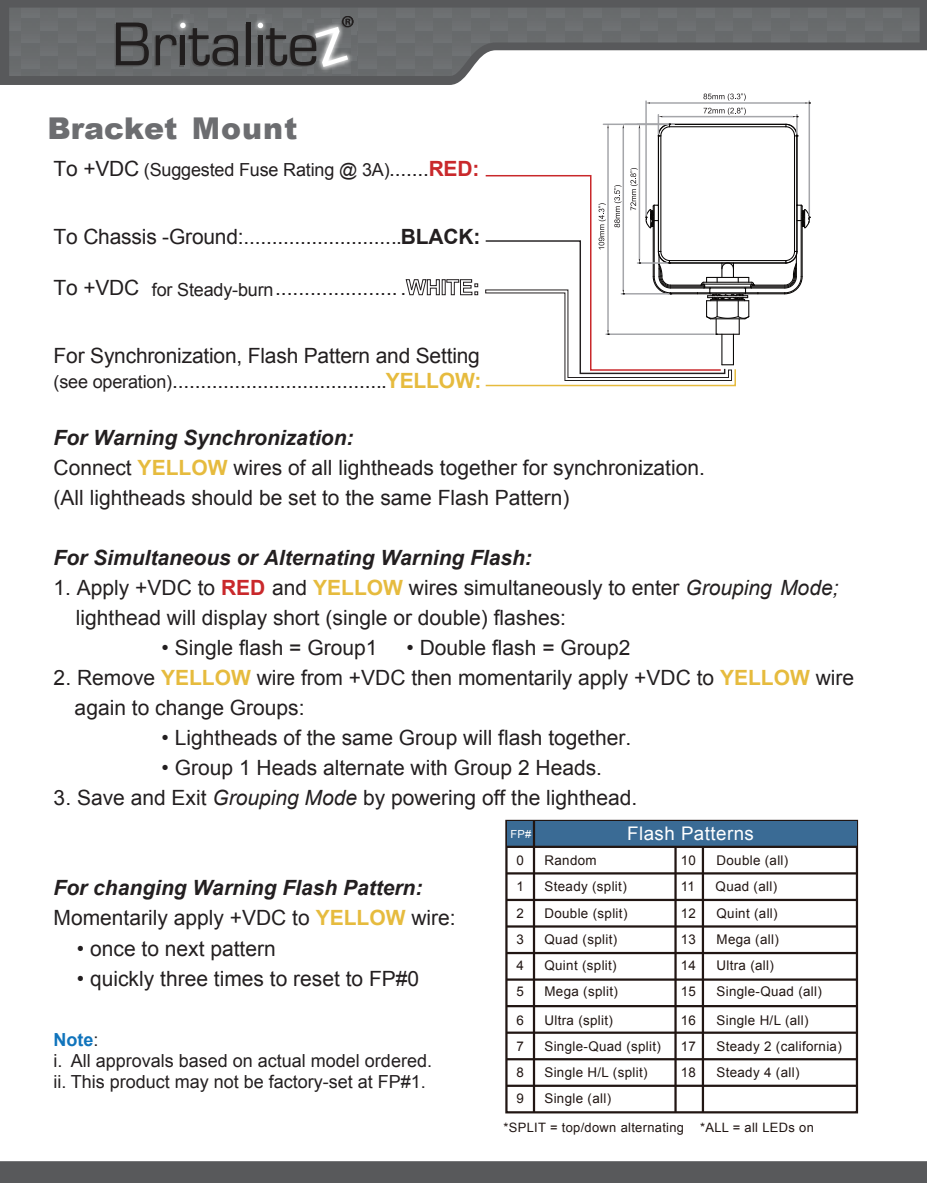
<style>
.page{position:relative;width:927px;height:1183px;background:#fff}
.page>*{position:absolute;margin:0;border:0;box-sizing:border-box;transform-origin:0 0}
.t1{font:900 30px "Arial";color:#6c6d70}
.t2{font:21px/30px "Arial";color:#231f20}
.t3{font:italic 700 21px/30px "Arial";color:#231f20}
.t4{font:18.6px "Arial";letter-spacing:.025em;color:#fff}
.t5{font:18px/21px "Arial";color:#231f20}
.t6{font:13.5px "Arial";letter-spacing:.025em;color:#211613}
.t7{font:12.9px "Arial";letter-spacing:.025em;color:#211613}
.t8{font:11.1px "Arial";color:#fff}
.s1{font-size:21px}
.s2{font-weight:700;font-size:21px;color:#c9282b}
.s3{font-weight:700}
.s4{font-size:18px}
.s5{font-weight:700;color:#fff}
.s6{font-weight:700;color:#e6bb3e}
.s7{font-weight:700;font-style:italic}
.s8{font-weight:700;color:#c9282b}
.s9{font-style:italic}
.s10{font-weight:400;font-style:normal}
.s11{font-style:normal;color:#e6bb3e}
.s12{font-weight:700;color:#1074bc}
</style>
<div class="page">
<svg style="left:405px;top:279px;width:35px;height:16px"></svg>
<svg style="left:446px;top:279px;width:32px;height:16px"></svg>
<svg style="left:0;top:0;width:927px;height:85px;fill:#6a6c6e"></svg>
<hr style="left:245px;top:24px;width:4px;height:42px;background:#5a5b5c">
<div style="left:246px;top:23px;width:5px;height:42px;background:#211e1e"></div>
<hr style="left:257px;top:37px;width:4px;height:29px;background:#5a5b5c">
<img style="left:307px;top:19px;width:50px;height:56px">
<img style="left:173px;top:15px;width:21px;height:8px">
<svg style="left:115px;top:23px;width:123px;height:44px;background:#535455"></svg>
<img style="left:250px;top:15px;width:21px;height:21px">
<svg style="left:258px;top:16px;width:95px;height:51px;background:#6f7072"></svg>
<div style="left:0;top:1161px;width:927px;height:21px;background:#58595b"></div>
<hr style="left:658px;top:136px;width:1px;height:115px;background:#080605">
<hr style="left:660px;top:136px;width:1px;height:115px;background:#080605">
<hr style="left:794px;top:136px;width:1px;height:115px;background:#080605">
<hr style="left:796px;top:136px;width:1px;height:115px;background:#080605">
<hr style="left:669px;top:126px;width:117px;height:1px;background:#080605">
<hr style="left:669px;top:124px;width:117px;height:1px;background:#080605">
<hr style="left:662px;top:116px;width:131px;height:1px;background:#a5a6aa">
<svg style="left:785px;top:115px;width:13px;height:22px"></svg>
<hr style="left:639px;top:128px;width:1px;height:131px;background:#a5a6aa">
<hr style="left:625px;top:123px;width:49px;height:2px;background:#a5a6aa">
<hr style="left:622px;top:128px;width:2px;height:162px;background:#a5a6aa">
<hr style="left:603px;top:123px;width:69px;height:2px;background:#a5a6aa">
<hr style="left:607px;top:128px;width:2px;height:202px;background:#a5a6aa">
<svg style="left:657px;top:115px;width:14px;height:22px"></svg>
<hr style="left:645px;top:101px;width:2px;height:114px;background:#a5a6aa">
<hr style="left:808px;top:101px;width:2px;height:114px;background:#a5a6aa">
<hr style="left:650px;top:102px;width:155px;height:2px;background:#a5a6aa">
<svg style="left:704px;top:108px;width:42px;height:7px"></svg>
<svg style="left:703px;top:93px;width:43px;height:8px"></svg>
<svg style="left:485px;top:168px;width:325px;height:219px"></svg>
<div style="left:505px;top:819px;width:353px;height:294px;border:2px solid #211613"></div>
<div style="left:507px;top:821px;width:350px;height:25px;background:#3a6b95"></div>
<hr style="left:506px;top:872px;width:351px;height:2px;background:#211613">
<hr style="left:506px;top:898px;width:351px;height:2px;background:#211613">
<hr style="left:533px;top:820px;width:2px;height:292px;background:#211613">
<hr style="left:702px;top:847px;width:2px;height:265px;background:#211613">
<hr style="left:674px;top:846px;width:3px;height:266px;background:#211613">
<hr style="left:506px;top:925px;width:351px;height:2px;background:#211613">
<hr style="left:506px;top:951px;width:351px;height:2px;background:#211613">
<hr style="left:506px;top:978px;width:351px;height:2px;background:#211613">
<hr style="left:506px;top:1004px;width:351px;height:2px;background:#211613">
<hr style="left:506px;top:1031px;width:351px;height:2px;background:#211613">
<hr style="left:506px;top:1057px;width:351px;height:3px;background:#211613">
<hr style="left:506px;top:1084px;width:351px;height:2px;background:#211613">
<hr style="left:506px;top:845px;width:351px;height:2px;background:#211613">
<h1 class="t1" style="left:47px;top:106px;width:252px">Bracket Mount</h1>
<p class="t5" style="left:54px;top:159px;width:427px"><span class="s1">To +VDC</span> (Suggested Fuse Rating @ 3A)<span class="s1">.......</span><span class="s2">RED:</span></p>
<p class="t2" style="left:54px;top:222px;width:428px">To Chassis -Ground:............................<span class="s3">BLACK:</span></p>
<p class="t2" style="left:54px;top:272px;width:428px">To +VDC <span class="s4">for Steady-burn</span>......................<span class="s5">WHITE:</span></p>
<p class="t2" style="left:54px;top:343px;width:429px;line-height:25.2px">For Synchronization, Flash Pattern and Setting <span class="s4">(see operation)</span>......................................<span class="s6">YELLOW:</span></p>
<p class="t2" style="left:54px;top:423px;width:653px"><span class="s7">For Warning Synchronization:<br></span>Connect <span class="s6">YELLOW</span> wires of all lightheads together for synchronization. (All lightheads should be set to the same Flash Pattern)</p>
<p class="t3" style="left:54px;top:543px;width:480px">For Simultaneous or Alternating Warning Flash:</p>
<p class="t2" style="left:76px;top:573px;width:764px;text-indent:-22px">1. Apply +VDC to <span class="s8">RED</span> and <span class="s6">YELLOW</span> wires simultaneously to enter <span class="s9">Grouping Mode; </span>lighthead will display short (single or double) flashes:</p>
<p class="t2" style="left:162px;top:633px;width:217px">• Single flash = Group1</p>
<p class="t2" style="left:407px;top:633px;width:225px">• Double flash = Group2</p>
<p class="t2" style="left:75px;top:663px;width:781px;text-indent:-21px">2. Remove <span class="s6">YELLOW</span> wire from +VDC then momentarily apply +VDC to <span class="s6">YELLOW</span> wire again to change Groups:</p>
<p class="t2" style="left:162px;top:723px;width:471px">• Lightheads of the same Group will flash together.</p>
<p class="t2" style="left:162px;top:753px;width:442px">• Group 1 Heads alternate with Group 2 Heads.</p>
<p class="t2" style="left:54px;top:783px;width:585px">3. Save and Exit <span class="s9">Grouping Mode</span> by powering off the lighthead.</p>
<p class="t3" style="left:54px;top:873px;width:404px">For changing Warning Flash Pattern:<br><span class="s10">Momentarily apply +VDC to</span> <span class="s11">YELLOW</span> <span class="s10">wire:</span></p>
<p class="t2" style="left:77px;top:933px;width:200px">• once to next pattern</p>
<p class="t2" style="left:77px;top:963px;width:344px">• quickly three times to reset to FP#0</p>
<p class="t5" style="left:54px;top:1028px;width:380px"><span class="s12">Note</span>:<br>i. All approvals based on actual model ordered. ii. This product may not be factory-set at FP#1.</p>
<p class="t8" style="left:510px;top:826px;width:22px">FP#</p>
<p class="t4" style="left:627px;top:821px;width:128px">Flash Patterns</p>
<p class="t6" style="left:517px;top:850px;width:9px">0</p>
<p class="t6" style="left:545px;top:850px;width:54px">Random</p>
<p class="t6" style="left:517px;top:877px;width:9px">1</p>
<p class="t6" style="left:545px;top:877px;width:84px">Steady (split)</p>
<p class="t6" style="left:516px;top:904px;width:9px">2</p>
<p class="t6" style="left:544px;top:904px;width:84px">Double (split)</p>
<p class="t6" style="left:516px;top:930px;width:9px">3</p>
<p class="t6" style="left:544px;top:930px;width:74px">Quad (split)</p>
<p class="t6" style="left:516px;top:955px;width:9px">4</p>
<p class="t6" style="left:544px;top:955px;width:74px">Quint (split)</p>
<p class="t6" style="left:516px;top:982px;width:9px">5</p>
<p class="t6" style="left:544px;top:982px;width:75px">Mega (split)</p>
<p class="t6" style="left:516px;top:1010px;width:9px">6</p>
<p class="t6" style="left:544px;top:1010px;width:70px">Ultra (split)</p>
<p class="t6" style="left:516px;top:1037px;width:9px">7</p>
<p class="t6" style="left:544px;top:1037px;width:118px">Single-Quad (split)</p>
<p class="t6" style="left:516px;top:1063px;width:9px">8</p>
<p class="t6" style="left:544px;top:1063px;width:105px">Single H/L (split)</p>
<p class="t6" style="left:516px;top:1089px;width:9px">9</p>
<p class="t6" style="left:544px;top:1089px;width:68px">Single (all)</p>
<p class="t6" style="left:681px;top:850px;width:17px">10</p>
<p class="t6" style="left:717px;top:850px;width:73px">Double (all)</p>
<p class="t6" style="left:681px;top:877px;width:16px">11</p>
<p class="t6" style="left:716px;top:877px;width:63px">Quad (all)</p>
<p class="t6" style="left:681px;top:904px;width:17px">12</p>
<p class="t6" style="left:717px;top:904px;width:63px">Quint (all)</p>
<p class="t6" style="left:681px;top:930px;width:17px">13</p>
<p class="t6" style="left:717px;top:930px;width:64px">Mega (all)</p>
<p class="t6" style="left:681px;top:955px;width:17px">14</p>
<p class="t6" style="left:716px;top:955px;width:59px">Ultra (all)</p>
<p class="t6" style="left:681px;top:982px;width:17px">15</p>
<p class="t6" style="left:717px;top:982px;width:107px">Single-Quad (all)</p>
<p class="t6" style="left:681px;top:1010px;width:17px">16</p>
<p class="t6" style="left:716px;top:1010px;width:94px">Single H/L (all)</p>
<p class="t6" style="left:681px;top:1037px;width:17px">17</p>
<p class="t6" style="left:716px;top:1037px;width:127px">Steady 2 (california)</p>
<p class="t6" style="left:681px;top:1063px;width:17px">18</p>
<p class="t6" style="left:716px;top:1063px;width:84px">Steady 4 (all)</p>
<p class="t7" style="left:503px;top:1118px;width:312px">*SPLIT = top/down alternating *ALL = all LEDs on</p>
</div>
